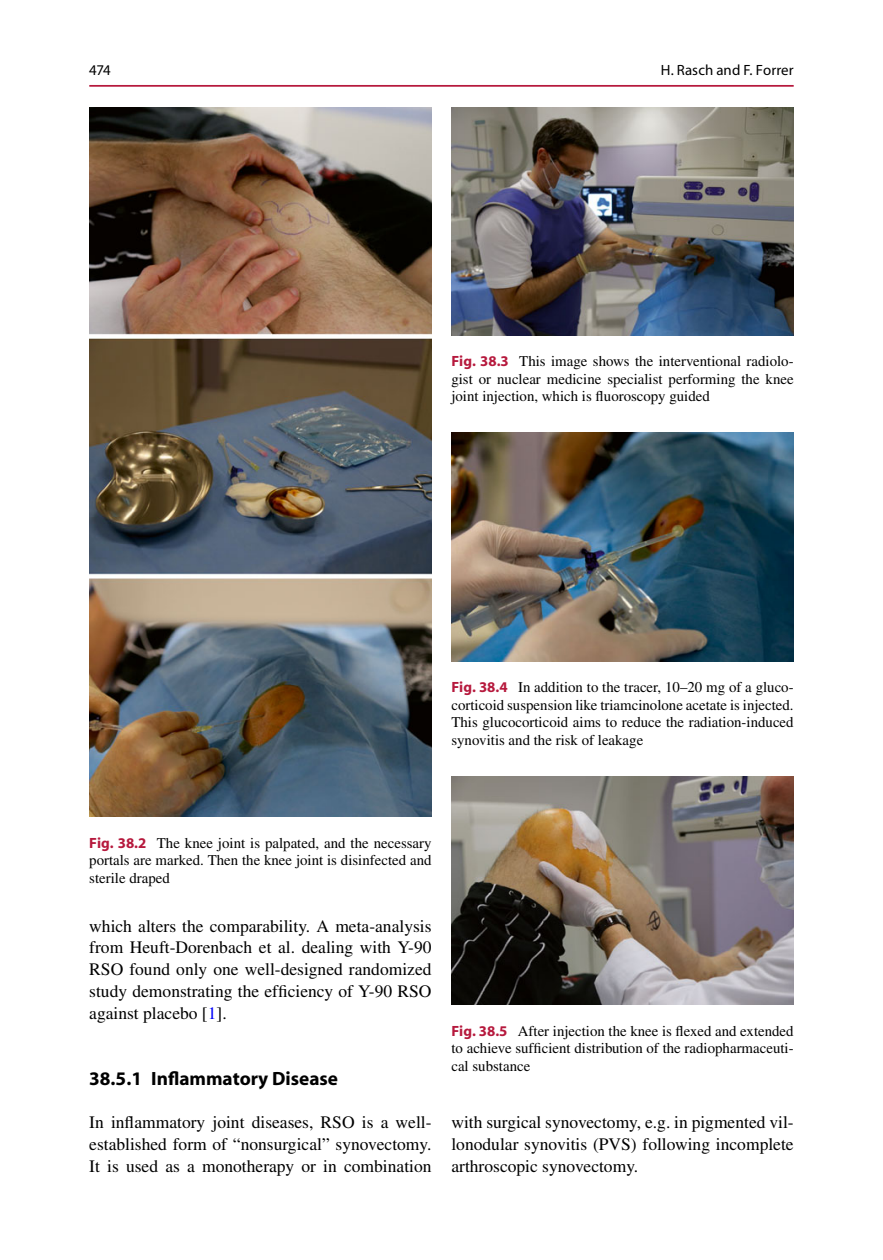
<style>
.page{position:relative;width:883px;height:1260px;background:#fff}
.page>*{position:absolute;margin:0;border:0;box-sizing:border-box;transform-origin:0 0}
.t1{font:700 19.25px "Mtnmyr Myriad";color:#000}
.t2{font:17.5px/21.9px "Vgrxvt Times";color:#000;text-align:justify}
.t3{font:14.88px/17.5px "Vgrxvt Times";color:#000;text-align:justify}
.t4{font:14.88px "Rvpxtx Myriad";letter-spacing:.005em;color:#000}
.s1{font-family:"Mtnmyr Myriad";font-weight:700;color:#b6193d}
.s2{color:#0000fa}
</style>
<div class="page">
<img style="left:451px;top:107px;width:343px;height:228px">
<img style="left:451px;top:433px;width:343px;height:228px">
<img style="left:451px;top:776px;width:343px;height:228px">
<img style="left:89px;top:107px;width:343px;height:709px">
<hr style="left:89px;top:85px;width:705px;height:2px;background:#b6193d">
<p class="t4" style="left:89px;top:64px;width:23px">474</p>
<p class="t4" style="left:661px;top:64px;width:134px">H. Rasch and F. Forrer</p>
<p class="t3" style="left:451px;top:354px;width:344px"><span class="s1">Fig. 38.3</span> This image shows the interventional radiolo&shy;gist or nuclear medicine specialist performing the knee joint injection, which is fluoroscopy guided</p>
<p class="t3" style="left:451px;top:680px;width:344px"><span class="s1">Fig. 38.4</span> In addition to the tracer, 10–20 mg of a gluco&shy;corticoid suspension like triamcinolone acetate is injected.<br>This glucocorticoid aims to reduce the radiation-induced synovitis and the risk of leakage</p>
<p class="t3" style="left:89px;top:835px;width:344px"><span class="s1">Fig. 38.2</span> The knee joint is palpated, and the necessary portals are marked. Then the knee joint is disinfected and sterile draped</p>
<p class="t2" style="left:89px;top:916px;width:344px">which alters the comparability. A meta-analysis from Heuft-Dorenbach et al. dealing with Y-90<br>RSO found only one well-designed randomized study demonstrating the efficiency of Y-90 RSO against placebo [ <span class="s2">1</span> ].</p>
<p class="t3" style="left:451px;top:1023px;width:344px"><span class="s1">Fig. 38.5</span> After injection the knee is flexed and extended to achieve sufficient distribution of the radiopharmaceuti&shy;cal substance</p>
<p class="t1" style="left:89px;top:1071px;width:250px">38.5.1 Inflammatory Disease</p>
<p class="t2" style="left:89px;top:1113px;width:344px">In inflammatory joint diseases, RSO is a well&shy;established form of “nonsurgical” synovectomy.<br>It is used as a monotherapy or in combination</p>
<p class="t2" style="left:451px;top:1113px;width:344px">with surgical synovectomy, e.g. in pigmented vil&shy;lonodular synovitis (PVS) following incomplete arthroscopic synovectomy.</p>
</div>
